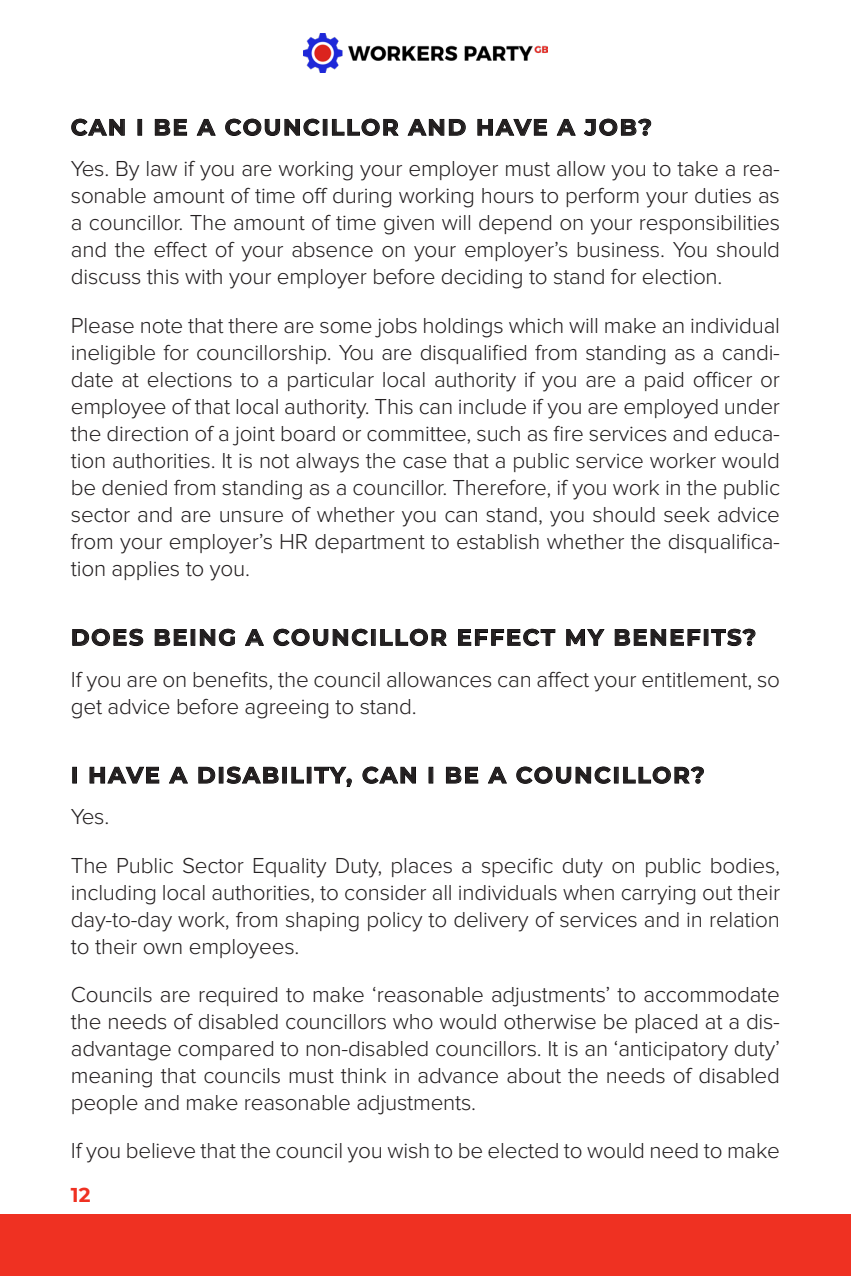
<style>
.page{position:relative;width:851px;height:1276px;background:#fff}
.page>*{position:absolute;margin:0;border:0;box-sizing:border-box;transform-origin:0 0}
.Body_text{font:300 22.5px/27px "Proxima Nova";letter-spacing:-.01em;color:#231f20;text-align:justify}
.Sub_HEADER{font:700 22.5px "Montserrat";letter-spacing:.08em;color:#231f20}
.t1{font:700 20px "Montserrat";color:#ef3122}
</style>
<div class="page">
<img style="left:303px;top:33px;width:244px;height:39px">
<div style="left:0;top:1214px;width:850px;height:62px;background:#ef3122"></div>
<svg style="left:71px;top:119px;width:53px;height:17px"></svg>
<div style="left:138px;top:119px;width:4px;height:16px;border:1px solid #000"></div>
<svg style="left:155px;top:119px;width:32px;height:16px"></svg>
<svg style="left:197px;top:119px;width:18px;height:16px"></svg>
<svg style="left:225px;top:119px;width:94px;height:17px"></svg>
<div style="left:323px;top:119px;width:4px;height:16px;border:1px solid #000"></div>
<svg style="left:332px;top:119px;width:66px;height:17px"></svg>
<svg style="left:408px;top:119px;width:57px;height:16px"></svg>
<svg style="left:477px;top:119px;width:69px;height:16px"></svg>
<svg style="left:557px;top:119px;width:18px;height:16px"></svg>
<svg style="left:584px;top:119px;width:67px;height:17px"></svg>
<svg style="left:72px;top:629px;width:71px;height:17px"></svg>
<svg style="left:155px;top:629px;width:32px;height:16px"></svg>
<svg style="left:200px;top:629px;width:35px;height:17px"></svg>
<svg style="left:245px;top:629px;width:18px;height:16px"></svg>
<svg style="left:273px;top:629px;width:94px;height:17px"></svg>
<div style="left:371px;top:629px;width:4px;height:16px;border:1px solid #000"></div>
<svg style="left:380px;top:629px;width:66px;height:17px"></svg>
<svg style="left:458px;top:629px;width:97px;height:17px"></svg>
<svg style="left:566px;top:629px;width:38px;height:16px"></svg>
<svg style="left:615px;top:629px;width:85px;height:16px"></svg>
<div style="left:704px;top:629px;width:4px;height:16px;border:1px solid #000"></div>
<svg style="left:711px;top:629px;width:44px;height:17px"></svg>
<div style="left:73px;top:767px;width:4px;height:16px;border:1px solid #000"></div>
<svg style="left:90px;top:767px;width:69px;height:16px"></svg>
<svg style="left:169px;top:767px;width:19px;height:16px"></svg>
<svg style="left:199px;top:767px;width:16px;height:16px"></svg>
<div style="left:219px;top:767px;width:4px;height:16px;border:1px solid #000"></div>
<svg style="left:227px;top:767px;width:51px;height:16px"></svg>
<div style="left:282px;top:767px;width:4px;height:16px;border:1px solid #000"></div>
<svg style="left:291px;top:767px;width:12px;height:16px"></svg>
<div style="left:307px;top:767px;width:4px;height:16px;border:1px solid #000"></div>
<svg style="left:314px;top:767px;width:37px;height:20px"></svg>
<svg style="left:362px;top:767px;width:53px;height:16px"></svg>
<svg style="left:446px;top:767px;width:32px;height:16px"></svg>
<svg style="left:488px;top:767px;width:18px;height:16px"></svg>
<svg style="left:516px;top:767px;width:94px;height:16px"></svg>
<div style="left:614px;top:767px;width:4px;height:16px;border:1px solid #000"></div>
<svg style="left:623px;top:767px;width:80px;height:16px"></svg>
<p class="Sub_HEADER" style="left:71px;top:111px;width:582px">CAN I BE A COUNCILLOR AND HAVE A JOB?</p>
<p class="Body_text" style="left:71px;top:156px;width:710px">Yes. By law if you are working your employer must allow you to take a rea&shy;sonable amount of time off during working hours to perform your duties as a councillor. The amount of time given will depend on your responsibilities and the effect of your absence on your employer’s business. You should discuss this with your employer before deciding to stand for election.</p>
<p class="Body_text" style="left:71px;top:313px;width:710px">Please note that there are some jobs holdings which will make an individual ineligible for councillorship. You are disqualified from standing as a candi&shy;date at elections to a particular local authority if you are a paid officer or employee of that local authority. This can include if you are employed under the direction of a joint board or committee, such as fire services and educa&shy;tion authorities. It is not always the case that a public service worker would be denied from standing as a councillor. Therefore, if you work in the public sector and are unsure of whether you can stand, you should seek advice from your employer’s HR department to establish whether the disqualifica&shy;tion applies to you.</p>
<p class="Sub_HEADER" style="left:71px;top:621px;width:686px">DOES BEING A COUNCILLOR EFFECT MY BENEFITS?</p>
<p class="Body_text" style="left:71px;top:666px;width:710px">If you are on benefits, the council allowances can affect your entitlement, so get advice before agreeing to stand.</p>
<p class="Sub_HEADER" style="left:71px;top:759px;width:635px">I HAVE A DISABILITY, CAN I BE A COUNCILLOR?</p>
<p class="Body_text" style="left:71px;top:804px;width:40px">Yes.</p>
<p class="Body_text" style="left:71px;top:852px;width:710px">The Public Sector Equality Duty, places a specific duty on public bodies, including local authorities, to consider all individuals when carrying out their day-to-day work, from shaping policy to delivery of services and in relation to their own employees.</p>
<p class="Body_text" style="left:71px;top:981px;width:710px">Councils are required to make ‘reasonable adjustments’ to accommodate the needs of disabled councillors who would otherwise be placed at a dis&shy;advantage compared to non-disabled councillors. It is an ‘anticipatory duty’ meaning that councils must think in advance about the needs of disabled people and make reasonable adjustments.</p>
<p class="Body_text" style="left:71px;top:1138px;width:710px">If you believe that the council you wish to be elected to would need to make</p>
<p class="t1" style="left:71px;top:1180px;width:21px">12</p>
</div>
